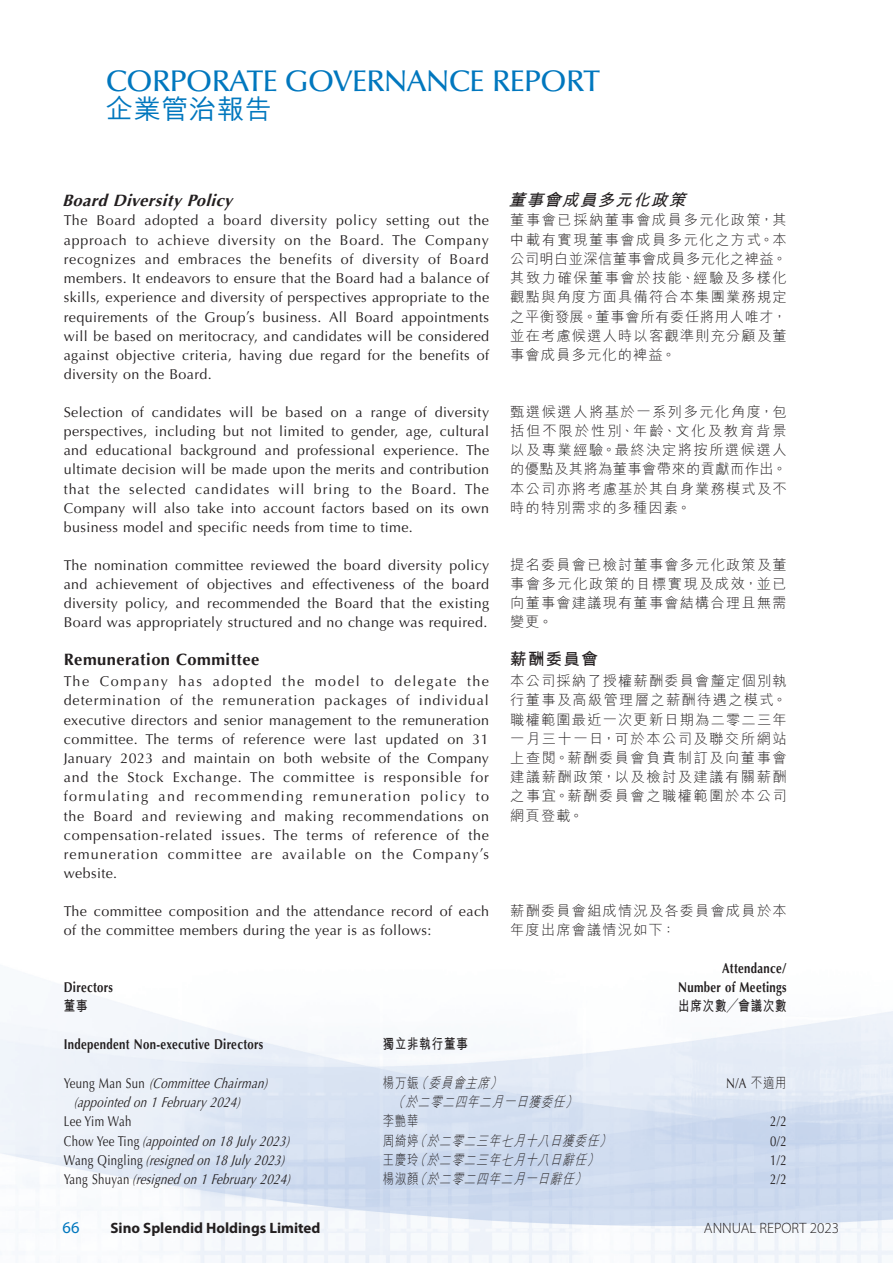
<style>
.page{position:relative;width:893px;height:1263px;background:#fff}
.page>*{position:absolute;margin:0;border:0;box-sizing:border-box;transform-origin:0 0}
.t1{font:500 30px "Optima LT Std";letter-spacing:-.025em;color:#0077be}
.t2{font:500 27px "M Hei HK";letter-spacing:.03em;color:#0077be}
.t3{font:700 16.5px "Optima LT Std";letter-spacing:.03em;color:#231f20}
.t4{font:italic 700 16.5px "Optima LT Std";color:#231f20}
.t5{font:italic 700 16.5px "M Hei HK";color:#231f20}
.t6{font:700 16.5px "M Hei HK";letter-spacing:.08em;color:#231f20}
.t7{font:16.5px "Myriad Pro";color:#0077be}
.t8{font:700 15px "Myriad Pro";color:#231f20}
.t9{font:300 15px "Myriad Pro";color:#231f20}
.t10{font:14.25px/19.2px "Optima LT Std";letter-spacing:.03em;color:#231f20;text-align:justify}
.t11{font:300 14.25px/19.2px "M Hei HK";letter-spacing:.08em;color:#231f20;text-align:justify}
.t12{font:italic 14.25px/19.2px "Optima LT Std";color:#231f20;scale:.8 1}
.t13{font:italic 300 14.25px/19.2px "M Hei HK";color:#231f20;scale:.8 1}
.t14{font:700 14.25px/19.2px "Optima LT Std";letter-spacing:.03em;color:#231f20;text-align:right;scale:.8 1}
.t15{font:14.25px "Optima LT Std";letter-spacing:.03em;color:#231f20;scale:.8 1}
.t16{font:700 14.25px "M Hei HK";letter-spacing:.08em;color:#231f20;scale:.8 1}
.t17{font:300 14.25px "M Hei HK";letter-spacing:.08em;color:#231f20;scale:.8 1}
.s1{font-style:normal}
.s2{font-family:"M Hei HKS";font-style:normal}
.s3{font-family:"M Hei HK";font-weight:300}
</style>
<div class="page">
<h1 class="t1" style="left:106px;top:64px;width:496px">CORPORATE GOVERNANCE REPORT</h1>
<h2 class="t2" style="left:106px;top:89px;width:168px">企業管治報告</h2>
<p class="t4" style="left:62px;top:191px;width:177px">Board DiversityPolicy</p>
<p class="t10" style="left:64px;top:211px;width:427px">The Board adopted a board diversity policy setting out the approach to achieve diversity on the Board. The Company recognizes and embraces the benefits of diversity of Board members. It endeavors to ensure that the Board had a balance of skills, experience and diversity of perspectives appropriate to the requirements of the Group’s business. All Board appointments will be based on meritocracy, and candidates will be considered against objective criteria, having due regard for the benefits of diversity on the Board.</p>
<p class="t10" style="left:64px;top:402px;width:427px">Selection of candidates will be based on a range of diversity perspectives, including but not limited to gender, age, cultural and educational background and professional experience. The ultimate decision will be made upon the merits and contribution that the selected candidates will bring to the Board. The Company will also take into account factors based on its own business model and specific needs from time to time.</p>
<p class="t10" style="left:64px;top:555px;width:427px">The nomination committee reviewed the board diversity policy and achievement of objectives and effectiveness of the board diversity policy, and recommended the Board that the existing Board was appropriately structured and no change was required.</p>
<p class="t3" style="left:64px;top:650px;width:197px">Remuneration Committee</p>
<p class="t10" style="left:64px;top:672px;width:427px">The Company has adopted the model to delegate the determination of the remuneration packages of individual executive directors and senior management to the remuneration committee. The terms of reference were last updated on 31<br>January 2023 and maintain on both website of the Company and the Stock Exchange. The committee is responsible for formulating and recommending remuneration policy to the Board and reviewing and making recommendations on compensation-related issues. The terms of reference of the remuneration committee are available on the Company’s website.</p>
<p class="t10" style="left:64px;top:902px;width:427px">The committee composition and the attendance record of each of the committee members during the year is as follows:</p>
<p class="t14" style="left:64px;top:977px;width:63px">Directors</p>
<p class="t16" style="left:64px;top:995px;width:31px">董事</p>
<p class="t5" style="left:509px;top:188px;width:184px">董事會成員多元化政策</p>
<p class="t11" style="left:510px;top:210px;width:278px">董事會已採納董事會成員多元化政策，其中載有實現董事會成員多元化之方式。本公司明白並深信董事會成員多元化之裨益。其致力確保董事會於技能、經驗及多樣化觀點與角度方面具備符合本集團業務規定之平衡發展。董事會所有委任將用人唯才，並在考慮候選人時以客觀準則充分顧及董事會成員多元化的裨益。</p>
<p class="t11" style="left:510px;top:402px;width:278px">甄選候選人將基於一系列多元化角度，包括但不限於性別、年齡、文化及教育背景以及專業經驗。最終決定將按所選候選人的優點及其將為董事會帶來的貢獻而作出。本公司亦將考慮基於其自身業務模式及不時的特別需求的多種因素。</p>
<p class="t11" style="left:510px;top:554px;width:278px">提名委員會已檢討董事會多元化政策及董事會多元化政策的目標實現及成效，並已向董事會建議現有董事會結構合理且無需變更。</p>
<p class="t6" style="left:510px;top:647px;width:89px">薪酬委員會</p>
<p class="t11" style="left:510px;top:671px;width:278px">本公司採納了授權薪酬委員會釐定個別執行董事及高級管理層之薪酬待遇之模式。職權範圍最近一次更新日期為二零二三年一月三十一日，可於本公司及聯交所網站上查閱。薪酬委員會負責制訂及向董事會建議薪酬政策，以及檢討及建議有關薪酬之事宜。薪酬委員會之職權範圍於本公司網頁登載。</p>
<p class="t11" style="left:510px;top:901px;width:278px">薪酬委員會組成情況及各委員會成員於本年度出席會議情況如下：</p>
<p class="t14" style="left:678px;top:958px;width:137px">Attendance/<br>Number of Meetings</p>
<p class="t16" style="left:678px;top:995px;width:137px">出席次數╱會議次數</p>
<p class="t14" style="left:64px;top:1035px;width:251px">Independent Non-executive Directors</p>
<p class="t16" style="left:383px;top:1034px;width:108px">獨立非執行董事</p>
<p class="t12" style="left:74px;top:1074px;width:249px;text-indent:-10px"><span class="s1">Ye u n g M a n S u n</span> (CommitteeChairman) (appointedon1February2024)</p>
<p class="t13" style="left:393px;top:1073px;width:236px;text-indent:-10px"><span class="s1">楊</span><span class="s2">萬</span><span class="s1">鋠</span>（委員會主席）<br>（於二零二四年二月一日獲委任）</p>
<p class="t15" style="left:726px;top:1075px;width:77px">N/A <span class="s3">不適用</span></p>
<p class="t15" style="left:64px;top:1113px;width:86px">Lee Yim Wah</p>
<p class="t17" style="left:383px;top:1114px;width:46px">李艷華</p>
<p class="t15" style="left:770px;top:1113px;width:22px">2/2</p>
<p class="t12" style="left:64px;top:1131px;width:289px"><span class="s1">C h o w Ye e T i n g</span> (appointedon18July2023)</p>
<p class="t13" style="left:383px;top:1131px;width:291px"><span class="s1">周綺婷</span>（於二零二三年七月十八日獲委任）</p>
<p class="t15" style="left:770px;top:1132px;width:22px">0/2</p>
<p class="t12" style="left:64px;top:1151px;width:282px"><span class="s1">W a n g Q i n g l i n g</span> (resignedon18July2023)</p>
<p class="t13" style="left:383px;top:1150px;width:276px"><span class="s1">王慶玲</span>（於二零二三年七月十八日辭任）</p>
<p class="t15" style="left:770px;top:1152px;width:22px">1/2</p>
<p class="t12" style="left:64px;top:1170px;width:289px"><span class="s1">Ya n g S h u y a n</span> (resignedon1February2024)</p>
<p class="t13" style="left:383px;top:1169px;width:260px"><span class="s1">楊淑顏</span>（於二零二四年二月一日辭任）</p>
<p class="t15" style="left:770px;top:1171px;width:22px">2/2</p>
<p class="t7" style="left:62px;top:1217px;width:19px">66</p>
<p class="t8" style="left:111px;top:1218px;width:211px">Sino Splendid Holdings Limited</p>
<p class="t9" style="left:704px;top:1219px;width:137px">ANNUAL REPORT 2023</p>
</div>
